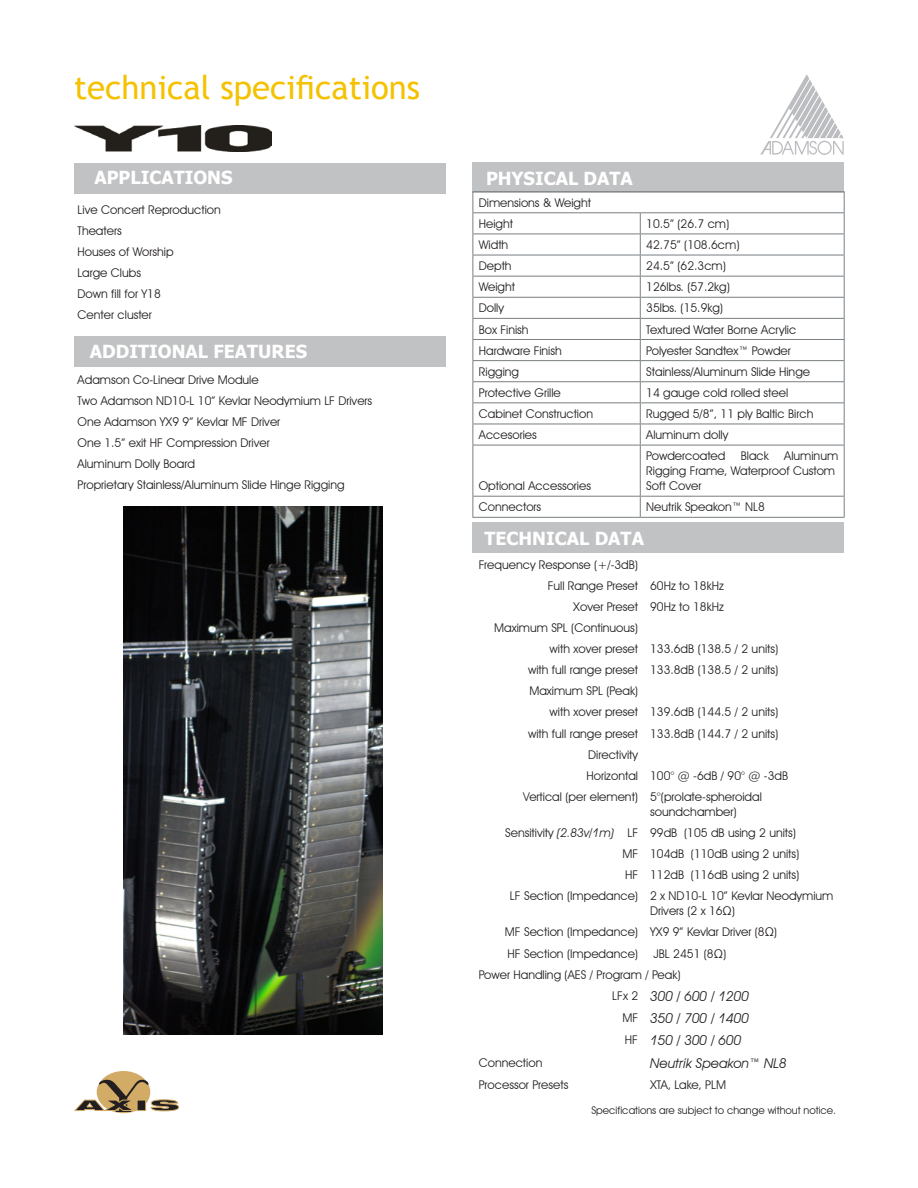
<style>
.page{position:relative;width:918px;height:1188px;background:#fff}
.page>*{position:absolute;margin:0;border:0;box-sizing:border-box;transform-origin:0 0}
.Titles_Yellow{font:33px "Trebuchet MS";color:#f4c200}
.t1{font:700 18px "Tahoma";color:#fff}
.Book_Oblique{font:italic 13.5px "Avant Garde IT Cby BT";color:#231f20}
.specs{font:12px/15px "Avant Garde IT Cby BT";color:#231f20}
.copy{font:12px/21px "Avant Garde IT Cby BT";color:#231f20}
.Specs_notes{font:10.5px "Avant Garde IT Cby BT";color:#231f20}
.s1{font-style:italic}
</style>
<div class="page">
<svg style="left:760px;top:74px;width:84px;height:81px"></svg>
<div style="left:472px;top:162px;width:372px;height:30px;background:#c1c2c4"></div>
<div style="left:74px;top:163px;width:372px;height:31px;background:#c1c2c4"></div>
<div style="left:472px;top:522px;width:372px;height:31px;background:#c1c2c4"></div>
<div style="left:74px;top:336px;width:372px;height:31px;background:#c1c2c4"></div>
<img style="left:74px;top:126px;width:198px;height:26px">
<img style="left:124px;top:507px;width:259px;height:528px">
<div style="left:97px;top:1071px;width:53px;height:42px;background:#d2ab66;border-radius:50%"></div>
<svg style="left:75px;top:1080px;width:104px;height:32px"></svg>
<hr style="left:472px;top:191px;width:168px;height:1px;background:#797f82">
<hr style="left:640px;top:191px;width:205px;height:1px;background:#797f82">
<hr style="left:472px;top:212px;width:168px;height:1px;background:#797f82">
<hr style="left:640px;top:212px;width:205px;height:1px;background:#797f82">
<hr style="left:472px;top:234px;width:168px;height:1px;background:#797f82">
<hr style="left:640px;top:234px;width:205px;height:1px;background:#797f82">
<hr style="left:472px;top:255px;width:168px;height:1px;background:#797f82">
<hr style="left:640px;top:255px;width:205px;height:1px;background:#797f82">
<hr style="left:472px;top:276px;width:168px;height:1px;background:#797f82">
<hr style="left:640px;top:276px;width:205px;height:1px;background:#797f82">
<hr style="left:472px;top:297px;width:168px;height:1px;background:#797f82">
<hr style="left:640px;top:297px;width:205px;height:1px;background:#797f82">
<hr style="left:472px;top:318px;width:168px;height:1px;background:#797f82">
<hr style="left:640px;top:318px;width:205px;height:1px;background:#797f82">
<hr style="left:472px;top:339px;width:168px;height:1px;background:#797f82">
<hr style="left:640px;top:339px;width:205px;height:1px;background:#797f82">
<hr style="left:472px;top:360px;width:168px;height:1px;background:#797f82">
<hr style="left:640px;top:360px;width:205px;height:1px;background:#797f82">
<hr style="left:472px;top:381px;width:168px;height:1px;background:#797f82">
<hr style="left:640px;top:381px;width:205px;height:1px;background:#797f82">
<hr style="left:472px;top:402px;width:168px;height:1px;background:#797f82">
<hr style="left:640px;top:402px;width:205px;height:1px;background:#797f82">
<hr style="left:472px;top:424px;width:168px;height:1px;background:#797f82">
<svg style="left:472px;top:192px;width:1px;height:253px"></svg>
<hr style="left:640px;top:424px;width:205px;height:1px;background:#797f82">
<svg style="left:640px;top:213px;width:1px;height:232px"></svg>
<svg style="left:844px;top:192px;width:1px;height:253px"></svg>
<hr style="left:472px;top:445px;width:168px;height:1px;background:#797f82">
<hr style="left:472px;top:445px;width:1px;height:51px;background:#797f82">
<hr style="left:640px;top:445px;width:205px;height:1px;background:#797f82">
<hr style="left:640px;top:445px;width:1px;height:51px;background:#797f82">
<hr style="left:844px;top:445px;width:1px;height:51px;background:#797f82">
<hr style="left:472px;top:496px;width:168px;height:1px;background:#797f82">
<svg style="left:472px;top:497px;width:1px;height:20px"></svg>
<hr style="left:640px;top:496px;width:205px;height:1px;background:#797f82">
<svg style="left:640px;top:497px;width:1px;height:20px"></svg>
<svg style="left:844px;top:497px;width:1px;height:20px"></svg>
<hr style="left:472px;top:517px;width:168px;height:1px;background:#797f82">
<hr style="left:640px;top:517px;width:205px;height:1px;background:#797f82">
<p class="Titles_Yellow" style="left:74px;top:67px;width:348px">technical specifications</p>
<p class="t1" style="left:94px;top:165px;width:140px">APPLICATIONS</p>
<p class="t1" style="left:486px;top:166px;width:148px">PHYSICAL DATA</p>
<p class="copy" style="left:78px;top:199px;width:145px">Live Concert Reproduction</p>
<p class="copy" style="left:78px;top:220px;width:46px">Theaters</p>
<p class="copy" style="left:78px;top:241px;width:97px">Houses of Worship</p>
<p class="copy" style="left:78px;top:262px;width:65px">Large Clubs</p>
<p class="copy" style="left:78px;top:283px;width:85px">Down fill for Y18</p>
<p class="copy" style="left:78px;top:304px;width:76px">Center cluster</p>
<p class="t1" style="left:90px;top:339px;width:219px">ADDITIONAL FEATURES</p>
<p class="copy" style="left:78px;top:369px;width:183px">Adamson Co-Linear Drive Module</p>
<p class="copy" style="left:78px;top:390px;width:296px">Two Adamson ND10-L 10” Kevlar Neodymium LF Drivers</p>
<p class="copy" style="left:78px;top:411px;width:204px">One Adamson YX9 9” Kevlar MF Driver</p>
<p class="copy" style="left:78px;top:432px;width:194px">One 1.5” exit HF Compression Driver</p>
<p class="copy" style="left:78px;top:453px;width:268px">Aluminum Dolly Board<br>Proprietary Stainless/Aluminum Slide Hinge Rigging</p>
<p class="specs" style="left:479px;top:195px;width:114px">Dimensions &amp; Weight</p>
<p class="specs" style="left:479px;top:216px;width:36px">Height</p>
<p class="specs" style="left:646px;top:216px;width:85px">10.5” (26.7 cm)</p>
<p class="specs" style="left:479px;top:237px;width:31px">Width</p>
<p class="specs" style="left:646px;top:237px;width:95px">42.75” (108.6cm)</p>
<p class="specs" style="left:479px;top:258px;width:34px">Depth</p>
<p class="specs" style="left:646px;top:258px;width:81px">24.5” (62.3cm)</p>
<p class="specs" style="left:479px;top:279px;width:38px">Weight</p>
<p class="specs" style="left:646px;top:279px;width:85px">126lbs. (57.2kg)</p>
<p class="specs" style="left:479px;top:301px;width:27px">Dolly</p>
<p class="specs" style="left:646px;top:301px;width:78px">35lbs. (15.9kg)</p>
<p class="specs" style="left:479px;top:322px;width:51px">Box Finish</p>
<p class="specs" style="left:646px;top:322px;width:152px">Textured Water Borne Acrylic</p>
<p class="specs" style="left:479px;top:343px;width:84px">Hardware Finish</p>
<p class="specs" style="left:646px;top:343px;width:146px">Polyester Sandtex™ Powder</p>
<p class="specs" style="left:479px;top:364px;width:42px">Rigging</p>
<p class="specs" style="left:646px;top:364px;width:165px">Stainless/Aluminum Slide Hinge</p>
<p class="specs" style="left:479px;top:385px;width:83px">Protective Grille</p>
<p class="specs" style="left:646px;top:385px;width:144px">14 gauge cold rolled steel</p>
<p class="specs" style="left:479px;top:406px;width:116px">Cabinet Construction</p>
<p class="specs" style="left:646px;top:406px;width:169px">Rugged 5/8”, 11 ply Baltic Birch</p>
<p class="specs" style="left:479px;top:427px;width:60px">Accesories</p>
<p class="specs" style="left:646px;top:427px;width:84px">Aluminum dolly</p>
<p class="specs" style="left:479px;top:478px;width:114px">Optional Accessories</p>
<p class="specs" style="left:646px;top:448px;width:193px;text-align:right">Aluminum<br>Rigging Frame, Waterproof Custom</p>
<p class="specs" style="left:646px;top:478px;width:57px">Soft Cover</p>
<p class="specs" style="left:646px;top:448px;width:81px">Powdercoated</p>
<p class="specs" style="left:741px;top:448px;width:30px">Black</p>
<p class="specs" style="left:479px;top:499px;width:64px">Connectors</p>
<p class="specs" style="left:646px;top:499px;width:120px">Neutrik Speakon™ NL8</p>
<p class="t1" style="left:484px;top:525px;width:161px">TECHNICAL DATA</p>
<p class="specs" style="left:479px;top:557px;width:161px">Frequency Response (+/-3dB)</p>
<p class="specs" style="left:548px;top:578px;width:92px">Full Range Preset</p>
<p class="specs" style="left:650px;top:578px;width:75px">60Hz to 18kHz</p>
<p class="specs" style="left:573px;top:599px;width:66px">Xover Preset</p>
<p class="specs" style="left:650px;top:599px;width:75px">90Hz to 18kHz</p>
<p class="specs" style="left:494px;top:620px;width:145px">Maximum SPL (Continuous)</p>
<p class="specs" style="left:550px;top:641px;width:90px">with xover preset</p>
<p class="specs" style="left:650px;top:641px;width:130px">133.6dB (138.5 / 2 units)</p>
<p class="specs" style="left:528px;top:662px;width:112px">with full range preset</p>
<p class="specs" style="left:650px;top:662px;width:130px">133.8dB (138.5 / 2 units)</p>
<p class="specs" style="left:529px;top:683px;width:110px">Maximum SPL (Peak)</p>
<p class="specs" style="left:550px;top:705px;width:90px">with xover preset</p>
<p class="specs" style="left:650px;top:705px;width:130px">139.6dB (144.5 / 2 units)</p>
<p class="specs" style="left:528px;top:726px;width:112px">with full range preset</p>
<p class="specs" style="left:650px;top:726px;width:130px">133.8dB (144.7 / 2 units)</p>
<p class="specs" style="left:588px;top:747px;width:51px">Directivity</p>
<p class="specs" style="left:587px;top:768px;width:53px">Horizontal</p>
<p class="specs" style="left:650px;top:768px;width:140px">100° @ -6dB / 90° @ -3dB</p>
<p class="specs" style="left:523px;top:789px;width:116px">Vertical (per element)</p>
<p class="specs" style="left:650px;top:789px;width:113px">5°(prolate-spheroidal soundchamber)</p>
<p class="specs" style="left:505px;top:825px;width:134px">Sensitivity <span class="s1">(2.83v/1m)</span> LF</p>
<p class="specs" style="left:650px;top:825px;width:147px">99dB (105 dB using 2 units)</p>
<p class="specs" style="left:622px;top:846px;width:17px">MF</p>
<p class="specs" style="left:650px;top:846px;width:151px">104dB (110dB using 2 units)</p>
<p class="specs" style="left:625px;top:867px;width:15px">HF</p>
<p class="specs" style="left:650px;top:867px;width:151px">112dB (116dB using 2 units)</p>
<p class="specs" style="left:510px;top:889px;width:130px">LF Section (Impedance)</p>
<p class="specs" style="left:650px;top:889px;width:185px">2 x ND10-L 10” Kevlar Neodymium<br>Drivers (2 x 16Ω)</p>
<p class="specs" style="left:505px;top:925px;width:135px">MF Section (Impedance)</p>
<p class="specs" style="left:650px;top:925px;width:129px">YX9 9” Kevlar Driver (8Ω)</p>
<p class="specs" style="left:508px;top:946px;width:132px">HF Section (Impedance)</p>
<p class="specs" style="left:654px;top:946px;width:74px">JBL 2451 (8Ω)</p>
<p class="specs" style="left:479px;top:967px;width:203px">Power Handling (AES / Program / Peak)</p>
<p class="specs" style="left:612px;top:988px;width:27px">LFx 2</p>
<p class="Book_Oblique" style="left:650px;top:988px;width:101px">300 / 600 / 1200</p>
<p class="specs" style="left:622px;top:1010px;width:17px">MF</p>
<p class="Book_Oblique" style="left:650px;top:1010px;width:101px">350 / 700 / 1400</p>
<p class="specs" style="left:625px;top:1032px;width:15px">HF</p>
<p class="Book_Oblique" style="left:650px;top:1032px;width:93px">150 / 300 / 600</p>
<p class="specs" style="left:479px;top:1055px;width:65px">Connection</p>
<p class="Book_Oblique" style="left:650px;top:1055px;width:138px">Neutrik Speakon™ NL8</p>
<p class="specs" style="left:479px;top:1077px;width:91px">Processor Presets</p>
<p class="specs" style="left:650px;top:1077px;width:77px">XTA, Lake, PLM</p>
<p class="Specs_notes" style="left:591px;top:1104px;width:246px">Specifications are subject to change without notice.</p>
</div>
